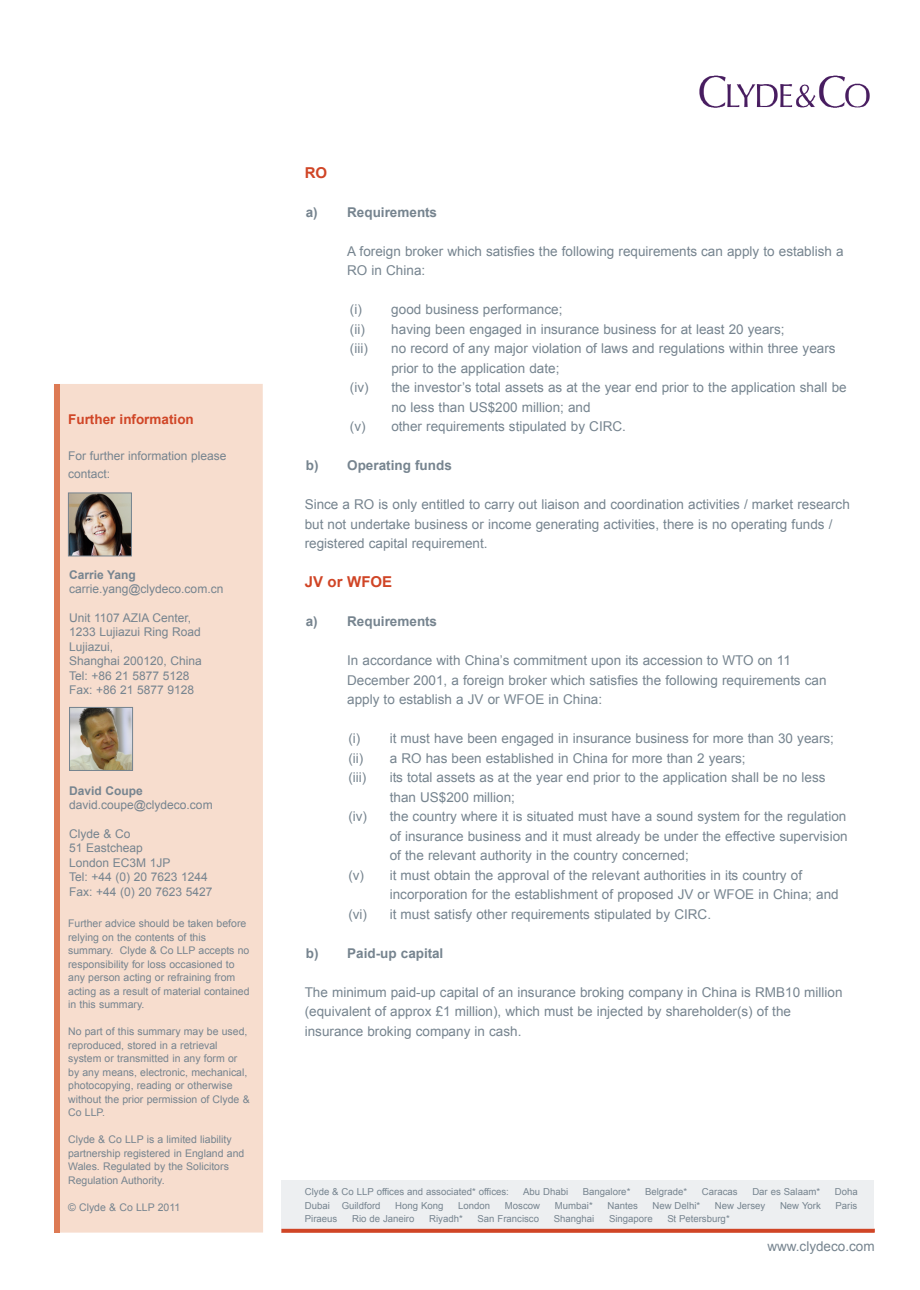
<style>
.page{position:relative;width:920px;height:1290px;background:#fff}
.page>*{position:absolute;margin:0;border:0;box-sizing:border-box;transform-origin:0 0}
.t1{font:700 15px "Arial";color:#d04526}
.t2{font:13.5px/19.5px "Arial";color:#76848f}
.t3{font:700 13.5px "Arial";color:#76848f}
.t4{font:700 13.5px "Arial";color:#d04526}
.t5{font:12px/14.4px "Arial";color:#76848f}
.t6{font:700 12px "Arial";color:#76848f}
.t7{font:10.5px/13.5px "Arial";color:#76848f}
.t8{font:9.6px "Arial";color:#76848f}
</style>
<div class="page">
<div style="left:281px;top:1180px;width:593px;height:51px;background:#edeff1"></div>
<hr style="left:281px;top:1229px;width:594px;height:3px;background:#d04526">
<img style="left:699px;top:75px;width:171px;height:33px">
<div style="left:54px;top:384px;width:209px;height:848px;background:#f7ddce"></div>
<div style="left:54px;top:384px;width:6px;height:848px;background:#dd7a54"></div>
<img style="left:70px;top:494px;width:60px;height:60px">
<div style="left:68px;top:492px;width:64px;height:64px;border:1px solid #76848f"></div>
<img style="left:71px;top:709px;width:60px;height:60px">
<div style="left:69px;top:707px;width:64px;height:64px;border:1px solid #76848f"></div>
<p class="t4" style="left:68px;top:411px;width:127px">Further information</p>
<p class="t5" style="left:68px;top:446px;width:160px;line-height:18px">For further information please contact:</p>
<p class="t6" style="left:69px;top:568px;width:68px">Carrie Yang</p>
<p class="t5" style="left:69px;top:582px;width:156px">carrie.yang@clydeco.com.cn</p>
<p class="t5" style="left:69px;top:611px;width:134px">Unit 1107 AZIA Center,<br>1233 Lujiazui Ring Road<br>Lujiazui,<br>Shanghai 200120, China<br>Tel: +86 21 5877 5128<br>Fax: +86 21 5877 9128</p>
<p class="t6" style="left:69px;top:784px;width:75px">David Coupe</p>
<p class="t5" style="left:69px;top:798px;width:145px">david.coupe@clydeco.com</p>
<p class="t5" style="left:69px;top:827px;width:145px">Clyde &amp; Co<br>51 Eastcheap<br>London EC3M 1JP<br>Tel: +44 (0) 20 7623 1244<br>Fax: +44 (0) 20 7623 5427</p>
<p class="t7" style="left:68px;top:917px;width:183px">Further advice should be taken before relying on the contents of this summary. Clyde &amp; Co LLP accepts no responsibility for loss occasioned to any person acting or refraining from acting as a result of material contained in this summary.</p>
<p class="t7" style="left:68px;top:1025px;width:183px">No part of this summary may be used, reproduced, stored in a retrieval system or transmitted in any form or by any means, electronic, mechanical, photocopying, reading or otherwise without the prior permission of Clyde &amp;<br>Co LLP.</p>
<p class="t7" style="left:68px;top:1133px;width:178px">Clyde &amp; Co LLP is a limited liability partnership registered in England and Wales. Regulated by the Solicitors Regulation Authority.</p>
<p class="t7" style="left:68px;top:1200px;width:114px">© Clyde &amp; Co LLP 2011</p>
<p class="t1" style="left:305px;top:164px;width:24px">RO</p>
<p class="t3" style="left:306px;top:204px;width:133px">a) Requirements</p>
<p class="t2" style="left:347px;top:241px;width:498px">A foreign broker which satisfies the following requirements can apply to establish a<br>RO in China:</p>
<p class="t2" style="left:350px;top:300px;width:436px">(i) good business performance;<br>(ii) having been engaged in insurance business for at least 20 years; (iii)</p>
<p class="t2" style="left:391px;top:339px;width:446px">no record of any major violation of laws and regulations within three years</p>
<p class="t2" style="left:391px;top:358px;width:170px">prior to the application date;</p>
<p class="t2" style="left:350px;top:378px;width:498px">(iv) the investor’s total assets as at the year end prior to the application shall be</p>
<p class="t2" style="left:391px;top:397px;width:201px">no less than US$200 million; and</p>
<p class="t2" style="left:350px;top:417px;width:278px">(v) other requirements stipulated by CIRC.</p>
<p class="t3" style="left:306px;top:458px;width:148px">b) Operating funds</p>
<p class="t2" style="left:305px;top:495px;width:547px">Since a RO is only entitled to carry out liaison and coordination activities / market research but not undertake business or income generating activities, there is no operating funds / registered capital requirement.</p>
<p class="t1" style="left:305px;top:573px;width:89px">JV or WFOE</p>
<p class="t3" style="left:306px;top:614px;width:133px">a) Requirements</p>
<p class="t2" style="left:347px;top:651px;width:481px">In accordance with China’s commitment upon its accession to WTO on 11<br>December 2001, a foreign broker which satisfies the following requirements can apply to establish a JV or WFOE in China:</p>
<p class="t2" style="left:348px;top:729px;width:487px">(i) it must have been engaged in insurance business for more than 30 years; (ii) a RO has been established in China for more than 2 years;<br>(iii)</p>
<p class="t2" style="left:390px;top:768px;width:437px">its total assets as at the year end prior to the application shall be no less</p>
<p class="t2" style="left:390px;top:787px;width:127px">than US$200 million;</p>
<p class="t2" style="left:348px;top:807px;width:500px">(iv) the country where it is situated must have a sound system for the regulation</p>
<p class="t2" style="left:390px;top:826px;width:459px">of insurance business and it must already be under the effective supervision</p>
<p class="t2" style="left:390px;top:846px;width:301px">of the relevant authority in the country concerned;</p>
<p class="t2" style="left:348px;top:865px;width:455px">(v) it must obtain the approval of the relevant authorities in its country of</p>
<p class="t2" style="left:390px;top:885px;width:450px">incorporation for the establishment of proposed JV or WFOE in China; and</p>
<p class="t2" style="left:348px;top:904px;width:364px">(vi) it must satisfy other requirements stipulated by CIRC.</p>
<p class="t3" style="left:306px;top:945px;width:139px">b) Paid-up capital</p>
<p class="t2" style="left:305px;top:982px;width:539px">The minimum paid-up capital of an insurance broking company in China is RMB10 million (equivalent of approx £1 million), which must be injected by shareholder(s) of the insurance broking company in cash.</p>
<p class="t8" style="left:305px;top:1186px;width:206px">Clyde &amp; Co LLP offices and associated* offices:</p>
<p class="t8" style="left:523px;top:1186px;width:47px">Abu Dhabi</p>
<p class="t8" style="left:583px;top:1186px;width:49px">Bangalore*</p>
<p class="t8" style="left:645px;top:1186px;width:44px">Belgrade*</p>
<p class="t8" style="left:702px;top:1186px;width:37px">Caracas</p>
<p class="t8" style="left:752px;top:1186px;width:69px">Dar es Salaam*</p>
<p class="t8" style="left:835px;top:1186px;width:24px">Doha</p>
<p class="t8" style="left:305px;top:1200px;width:77px">Dubai Guildford</p>
<p class="t8" style="left:395px;top:1200px;width:50px">Hong Kong</p>
<p class="t8" style="left:458px;top:1200px;width:34px">London</p>
<p class="t8" style="left:505px;top:1200px;width:37px">Moscow</p>
<p class="t8" style="left:555px;top:1200px;width:39px">Mumbai*</p>
<p class="t8" style="left:607px;top:1200px;width:32px">Nantes</p>
<p class="t8" style="left:652px;top:1200px;width:49px">New Delhi*</p>
<p class="t8" style="left:715px;top:1200px;width:52px">New Jersey</p>
<p class="t8" style="left:780px;top:1200px;width:42px">New York</p>
<p class="t8" style="left:835px;top:1200px;width:23px">Paris</p>
<p class="t8" style="left:305px;top:1213px;width:34px">Piraeus</p>
<p class="t8" style="left:352px;top:1213px;width:64px">Rio de Janeiro</p>
<p class="t8" style="left:429px;top:1213px;width:35px">Riyadh*</p>
<p class="t8" style="left:477px;top:1213px;width:63px">San Francisco</p>
<p class="t8" style="left:554px;top:1213px;width:42px">Shanghai</p>
<p class="t8" style="left:609px;top:1213px;width:45px">Singapore</p>
<p class="t8" style="left:667px;top:1213px;width:64px">St Petersburg*</p>
<p class="t2" style="left:767px;top:1237px;width:109px">www.clydeco.com</p>
</div>
